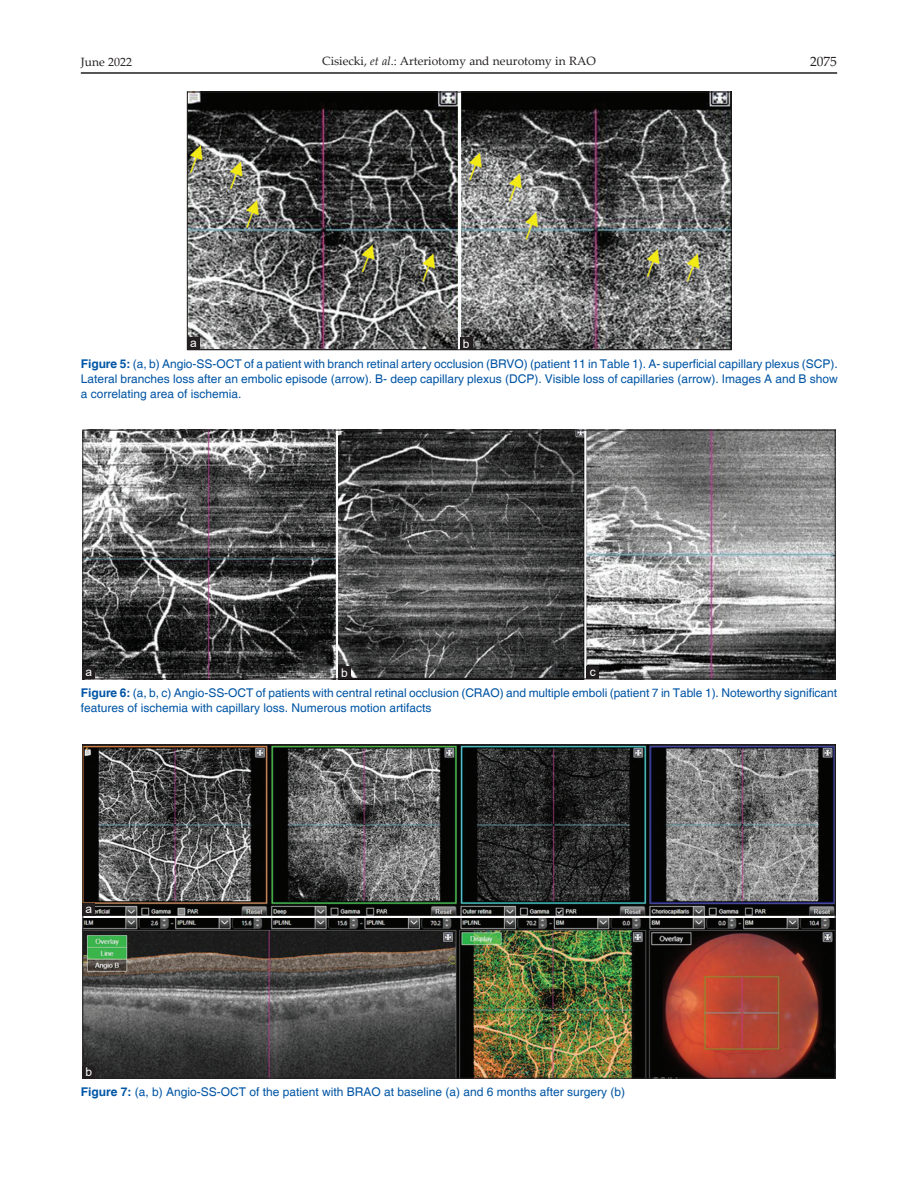
<style>
.page{position:relative;width:918px;height:1188px;background:#fff}
.page>*{position:absolute;margin:0;border:0;box-sizing:border-box;transform-origin:0 0}
.t1{font:13.5px "Palatino Linotype";color:#231f20}
.FGC{font:12px/15px "Helvetica";color:#0155a5}
.t2{font:12px "Palatino Linotype";color:#231f20}
.LABEL{font:12px "Arial";color:#fff}
.s1{font-style:italic}
.s2{font-weight:700}
</style>
<div class="page">
<hr style="left:81px;top:72px;width:756px;height:2px;background:#231f20">
<img style="left:85px;top:432px;width:748px;height:245px">
<div style="left:83px;top:430px;width:752px;height:249px;border:1px solid #231f20"></div>
<div style="left:586px;top:666px;width:13px;height:13px;background:#231f20"></div>
<div style="left:338px;top:666px;width:13px;height:13px;background:#231f20"></div>
<div style="left:83px;top:666px;width:12px;height:13px;background:#231f20"></div>
<img style="left:85px;top:746px;width:748px;height:330px">
<div style="left:83px;top:1066px;width:12px;height:12px;background:#231f20"></div>
<div style="left:83px;top:903px;width:12px;height:13px;background:#231f20"></div>
<img style="left:189px;top:94px;width:540px;height:254px">
<div style="left:187px;top:92px;width:544px;height:258px;border:1px solid #231f20"></div>
<div style="left:460px;top:337px;width:12px;height:13px;background:#231f20"></div>
<div style="left:187px;top:337px;width:13px;height:13px;background:#231f20"></div>
<p class="t2" style="left:81px;top:54px;width:53px">June 2022</p>
<p class="t2" style="left:322px;top:53px;width:275px">Cisiecki, <span class="s1">et al</span>.: Arteriotomy and neurotomy in RAO</p>
<p class="t1" style="left:810px;top:52px;width:28px">2075</p>
<p class="LABEL" style="left:190px;top:334px;width:8px">a</p>
<p class="LABEL" style="left:463px;top:335px;width:8px">b</p>
<p class="FGC" style="left:81px;top:356px;width:758px;text-align:justify"><span class="s2">Figure 5:</span> (a, b) Angio‑SS‑OCT of a patient with branch retinal artery occlusion (BRVO) (patient 11 in Table 1). A‑ superficial capillary plexus (SCP).<br>Lateral branches loss after an embolic episode (arrow). B‑ deep capillary plexus (DCP). Visible loss of capillaries (arrow). Images A and B show a correlating area of ischemia.</p>
<p class="LABEL" style="left:86px;top:663px;width:8px">a</p>
<p class="LABEL" style="left:341px;top:665px;width:8px">b</p>
<p class="LABEL" style="left:590px;top:663px;width:7px">c</p>
<p class="FGC" style="left:81px;top:686px;width:758px"><span class="s2">Figure 6:</span> (a, b, c) Angio‑SS‑OCT of patients with central retinal occlusion (CRAO) and multiple emboli (patient 7 in Table 1). Noteworthy significant features of ischemia with capillary loss. Numerous motion artifacts</p>
<p class="LABEL" style="left:86px;top:900px;width:8px">a</p>
<p class="LABEL" style="left:86px;top:1064px;width:8px">b</p>
<p class="FGC" style="left:81px;top:1085px;width:546px"><span class="s2">Figure 7:</span> (a, b) Angio‑SS‑OCT of the patient with BRAO at baseline (a) and 6 months after surgery (b)</p>
</div>
